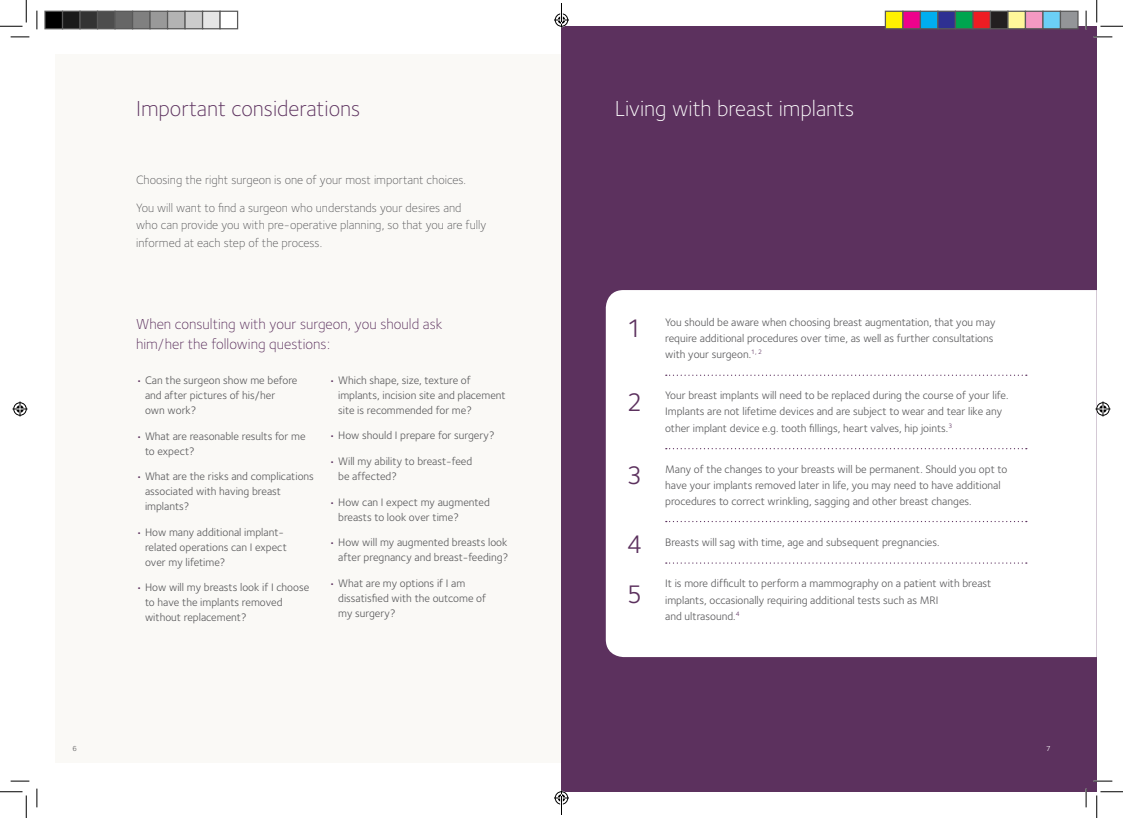
<style>
.page{position:relative;width:1123px;height:818px;background:#fff}
.page>*{position:absolute;margin:0;border:0;box-sizing:border-box;transform-origin:0 0}
.t1{font:26.25px/50px "Foundry Sterling";color:#5c315e}
.t2{font:300 22.5px "Foundry Sterling";color:#fff}
.t3{font:300 22.5px "Foundry Sterling";color:#5c315e}
.t4{font:300 15px/20px "Foundry Sterling";color:#5c315e}
.t5{font:300 12.5px/17.5px "Foundry Sterling";color:#58585a}
.t6{font:11.25px/15px "Foundry Sterling";color:#58585a}
.t7{font:7.5px "Foundry Sterling";color:#fff}
.t8{font:7.5px "Foundry Sterling";color:#58585a}
.s1{color:#5c315e}
</style>
<div class="page">
<div style="left:55px;top:55px;width:506px;height:708px;background:#faf9f6"></div>
<div style="left:561px;top:26px;width:535px;height:766px;background:#5c315e"></div>
<div style="left:606px;top:290px;width:490px;height:367px;background:#fff"></div>
<svg style="left:666px;top:375px;width:360px;height:1px"></svg>
<svg style="left:666px;top:448px;width:360px;height:1px"></svg>
<svg style="left:666px;top:521px;width:360px;height:1px"></svg>
<svg style="left:666px;top:562px;width:360px;height:2px"></svg>
<svg style="left:11px;top:36px;width:18px;height:2px"></svg>
<svg style="left:1093px;top:36px;width:19px;height:2px"></svg>
<svg style="left:11px;top:780px;width:18px;height:2px"></svg>
<svg style="left:1093px;top:780px;width:19px;height:2px"></svg>
<svg style="left:36px;top:11px;width:2px;height:18px"></svg>
<svg style="left:36px;top:788px;width:2px;height:19px"></svg>
<svg style="left:1085px;top:11px;width:1px;height:18px"></svg>
<svg style="left:1085px;top:788px;width:1px;height:19px"></svg>
<svg style="left:0;top:0;width:27px;height:27px"></svg>
<svg style="left:0;top:791px;width:27px;height:27px"></svg>
<svg style="left:1096px;top:0;width:27px;height:27px"></svg>
<svg style="left:1096px;top:791px;width:27px;height:27px"></svg>
<svg style="left:13px;top:401px;width:15px;height:15px"></svg>
<svg style="left:1095px;top:401px;width:15px;height:15px"></svg>
<div style="left:45px;top:11px;width:18px;height:18px;background:#000"></div>
<div style="left:44px;top:11px;width:19px;height:18px;border:1px solid #595959"></div>
<div style="left:63px;top:11px;width:17px;height:18px;background:#1a1a1a"></div>
<div style="left:62px;top:11px;width:19px;height:18px;border:1px solid #595959"></div>
<div style="left:80px;top:11px;width:18px;height:18px;background:#333"></div>
<div style="left:79px;top:11px;width:19px;height:18px;border:1px solid #595959"></div>
<div style="left:98px;top:11px;width:17px;height:18px;background:#4d4d4d"></div>
<div style="left:97px;top:11px;width:19px;height:18px;border:1px solid #595959"></div>
<div style="left:115px;top:11px;width:18px;height:18px;background:#666"></div>
<div style="left:114px;top:11px;width:19px;height:18px;border:1px solid #595959"></div>
<div style="left:133px;top:11px;width:17px;height:18px;background:#808080"></div>
<div style="left:132px;top:11px;width:19px;height:18px;border:1px solid #595959"></div>
<div style="left:150px;top:11px;width:18px;height:18px;background:#999"></div>
<div style="left:149px;top:11px;width:19px;height:18px;border:1px solid #595959"></div>
<div style="left:168px;top:11px;width:17px;height:18px;background:#b3b3b3"></div>
<div style="left:167px;top:11px;width:19px;height:18px;border:1px solid #595959"></div>
<div style="left:185px;top:11px;width:18px;height:18px;background:#ccc"></div>
<div style="left:184px;top:11px;width:19px;height:18px;border:1px solid #595959"></div>
<div style="left:203px;top:11px;width:17px;height:18px;background:#e6e6e6"></div>
<div style="left:202px;top:11px;width:19px;height:18px;border:1px solid #595959"></div>
<div style="left:219px;top:11px;width:19px;height:18px;border:1px solid #595959"></div>
<div style="left:885px;top:11px;width:18px;height:18px;background:#fff101"></div>
<div style="left:884px;top:11px;width:19px;height:18px;border:1px solid #595959"></div>
<div style="left:903px;top:11px;width:17px;height:18px;background:#ed028c"></div>
<div style="left:902px;top:11px;width:19px;height:18px;border:1px solid #595959"></div>
<div style="left:920px;top:11px;width:18px;height:18px;background:#00aeef"></div>
<div style="left:919px;top:11px;width:19px;height:18px;border:1px solid #595959"></div>
<div style="left:938px;top:11px;width:17px;height:18px;background:#2e3092"></div>
<div style="left:937px;top:11px;width:19px;height:18px;border:1px solid #595959"></div>
<div style="left:955px;top:11px;width:18px;height:18px;background:#00a54f"></div>
<div style="left:954px;top:11px;width:19px;height:18px;border:1px solid #595959"></div>
<div style="left:973px;top:11px;width:17px;height:18px;background:#ee1d23"></div>
<div style="left:972px;top:11px;width:19px;height:18px;border:1px solid #595959"></div>
<div style="left:990px;top:11px;width:18px;height:18px;background:#231f20"></div>
<div style="left:989px;top:11px;width:19px;height:18px;border:1px solid #595959"></div>
<div style="left:1008px;top:11px;width:17px;height:18px;background:#fff79a"></div>
<div style="left:1007px;top:11px;width:19px;height:18px;border:1px solid #595959"></div>
<div style="left:1025px;top:11px;width:18px;height:18px;background:#f499c2"></div>
<div style="left:1024px;top:11px;width:19px;height:18px;border:1px solid #595959"></div>
<div style="left:1043px;top:11px;width:17px;height:18px;background:#6bcff6"></div>
<div style="left:1042px;top:11px;width:19px;height:18px;border:1px solid #595959"></div>
<div style="left:1060px;top:11px;width:18px;height:18px;background:#939598"></div>
<div style="left:1059px;top:11px;width:19px;height:18px;border:1px solid #595959"></div>
<svg style="left:554px;top:3px;width:15px;height:25px"></svg>
<svg style="left:554px;top:790px;width:15px;height:25px"></svg>
<p class="t8" style="left:72px;top:744px;width:6px">6</p>
<h2 class="t3" style="left:136px;top:96px;width:226px">Important considerations</h2>
<p class="t5" style="left:136px;top:171px;width:331px">Choosing the right surgeon is one of your most important choices.</p>
<p class="t5" style="left:136px;top:199px;width:352px">You will want to find a surgeon who understands your desires and<br>who can provide you with pre-operative planning, so that you are fully informed at each step of the process.</p>
<h3 class="t4" style="left:136px;top:314px;width:308px">When consulting with your surgeon, you should ask him/her the following questions:</h3>
<p class="t6" style="left:145px;top:372px;width:154px;text-indent:-9px"><span class="s1">•</span> Can the surgeon show me before and after pictures of his/her own work?</p>
<p class="t6" style="left:145px;top:428px;width:162px;text-indent:-9px"><span class="s1">•</span> What are reasonable results for me to expect?</p>
<p class="t6" style="left:145px;top:469px;width:170px;text-indent:-9px"><span class="s1">•</span> What are the risks and complications associated with having breast implants?</p>
<p class="t6" style="left:145px;top:524px;width:143px;text-indent:-9px"><span class="s1">•</span> How many additional implant&shy;related operations can I expect over my lifetime?</p>
<p class="t6" style="left:145px;top:580px;width:166px;text-indent:-9px"><span class="s1">•</span> How will my breasts look if I choose to have the implants removed without replacement?</p>
<p class="t6" style="left:338px;top:372px;width:169px;text-indent:-9px"><span class="s1">•</span> Which shape, size, texture of implants, incision site and placement site is recommended for me?</p>
<p class="t6" style="left:329px;top:428px;width:167px"><span class="s1">•</span> How should I prepare for surgery?</p>
<p class="t6" style="left:338px;top:454px;width:136px;text-indent:-9px"><span class="s1">•</span> Will my ability to breast-feed be affected?</p>
<p class="t6" style="left:338px;top:494px;width:153px;text-indent:-9px"><span class="s1">•</span> How can I expect my augmented breasts to look over time?</p>
<p class="t6" style="left:329px;top:535px;width:180px;text-align:right"><span class="s1">•</span> How will my augmented breasts look after pregnancy and breast-feeding?</p>
<p class="t6" style="left:338px;top:576px;width:149px;text-indent:-9px"><span class="s1">•</span> What are my options if I am dissatisfied with the outcome of my surgery?</p>
<h2 class="t2" style="left:614px;top:96px;width:241px">Living with breast implants</h2>
<h1 class="t1" style="left:626px;top:303px;width:17px">1</h1>
<h1 class="t1" style="left:626px;top:377px;width:17px">2</h1>
<h1 class="t1" style="left:626px;top:449px;width:17px">3</h1>
<h1 class="t1" style="left:626px;top:519px;width:17px">4<br>5</h1>
<p class="t6" style="left:665px;top:314px;width:332px;line-height:16.2px">You should be aware when choosing breast augmentation, that you may require additional procedures over time, as well as further consultations with your surgeon.<sup>1,</sup> <sup>2</sup></p>
<p class="t6" style="left:665px;top:387px;width:345px;line-height:16.2px">Your breast implants will need to be replaced during the course of your life.<br>Implants are not lifetime devices and are subject to wear and tear like any other implant device e.g. tooth fillings, heart valves, hip joints.<sup>3</sup></p>
<p class="t6" style="left:665px;top:461px;width:344px;line-height:16.2px">Many of the changes to your breasts will be permanent. Should you opt to have your implants removed later in life, you may need to have additional procedures to correct wrinkling, sagging and other breast changes.</p>
<p class="t6" style="left:665px;top:535px;width:276px">Breasts will sag with time, age and subsequent pregnancies.</p>
<p class="t6" style="left:665px;top:575px;width:328px;line-height:16.2px">It is more difficult to perform a mammography on a patient with breast implants, occasionally requiring additional tests such as MRI<br>and ultrasound.<sup>4</sup></p>
<p class="t7" style="left:1046px;top:744px;width:6px">7</p>
</div>
